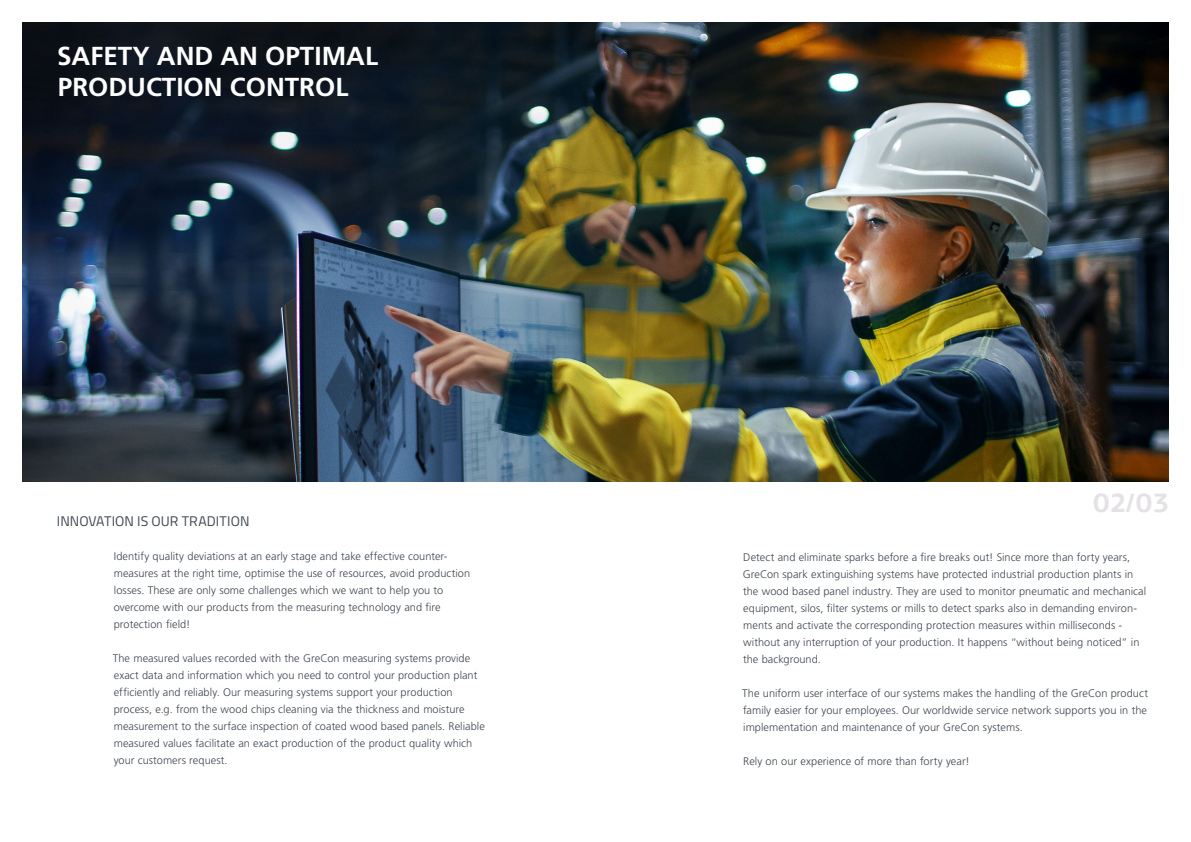
<style>
.page{position:relative;width:1191px;height:842px;background:#fff}
.page>*{position:absolute;margin:0;border:0;box-sizing:border-box;transform-origin:0 0}
.t1{font:700 26px/31.2px "Frutiger LT Std";color:#fff}
.t2{font:26px "MINI Typev 2 Headline";color:#e4e2e5}
.t3{font:14px "Titillium";letter-spacing:.005em;color:#3e4650}
.t4{font:300 11px/17px "Frutiger LT Std";letter-spacing:.005em;color:#3e4650}
</style>
<div class="page">
<img style="left:23px;top:23px;width:1145px;height:459px">
<h1 class="t1" style="left:57px;top:40px;width:322px">SAFETY AND AN OPTIMAL<br>PRODUCTION CONTROL</h1>
<p class="t3" style="left:57px;top:511px;width:194px">INNOVATION IS OUR TRADITION</p>
<p class="t4" style="left:114px;top:548px;width:358px">Identify quality deviations at an early stage and take effective counter&shy;measures at the right time, optimise the use of resources, avoid production losses. These are only some challenges which we want to help you to overcome with our products from the measuring technology and fire protection field!</p>
<p class="t4" style="left:113px;top:650px;width:373px">The measured values recorded with the GreCon measuring systems provide exact data and information which you need to control your production plant efficiently and reliably. Our measuring systems support your production process, e.g. from the wood chips cleaning via the thickness and moisture measurement to the surface inspection of coated wood based panels. Reliable measured values facilitate an exact production of the product quality which your customers request.</p>
<h1 class="t2" style="left:1093px;top:486px;width:77px">02/03</h1>
<p class="t4" style="left:742px;top:549px;width:405px">Detect and eliminate sparks before a fire breaks out! Since more than forty years, GreCon spark extinguishing systems have protected industrial production plants in the wood based panel industry. They are used to monitor pneumatic and mechanical equipment, silos, filter systems or mills to detect sparks also in demanding environ&shy;ments and activate the corresponding protection measures within milliseconds - without any interruption of your production. It happens “without being noticed” in the background.</p>
<p class="t4" style="left:742px;top:685px;width:407px;text-align:justify">The uniform user interface of our systems makes the handling of the GreCon product family easier for your employees. Our worldwide service network supports you in the implementation and maintenance of your GreCon systems.</p>
<p class="t4" style="left:743px;top:753px;width:228px">Rely on our experience of more than forty year!</p>
</div>
